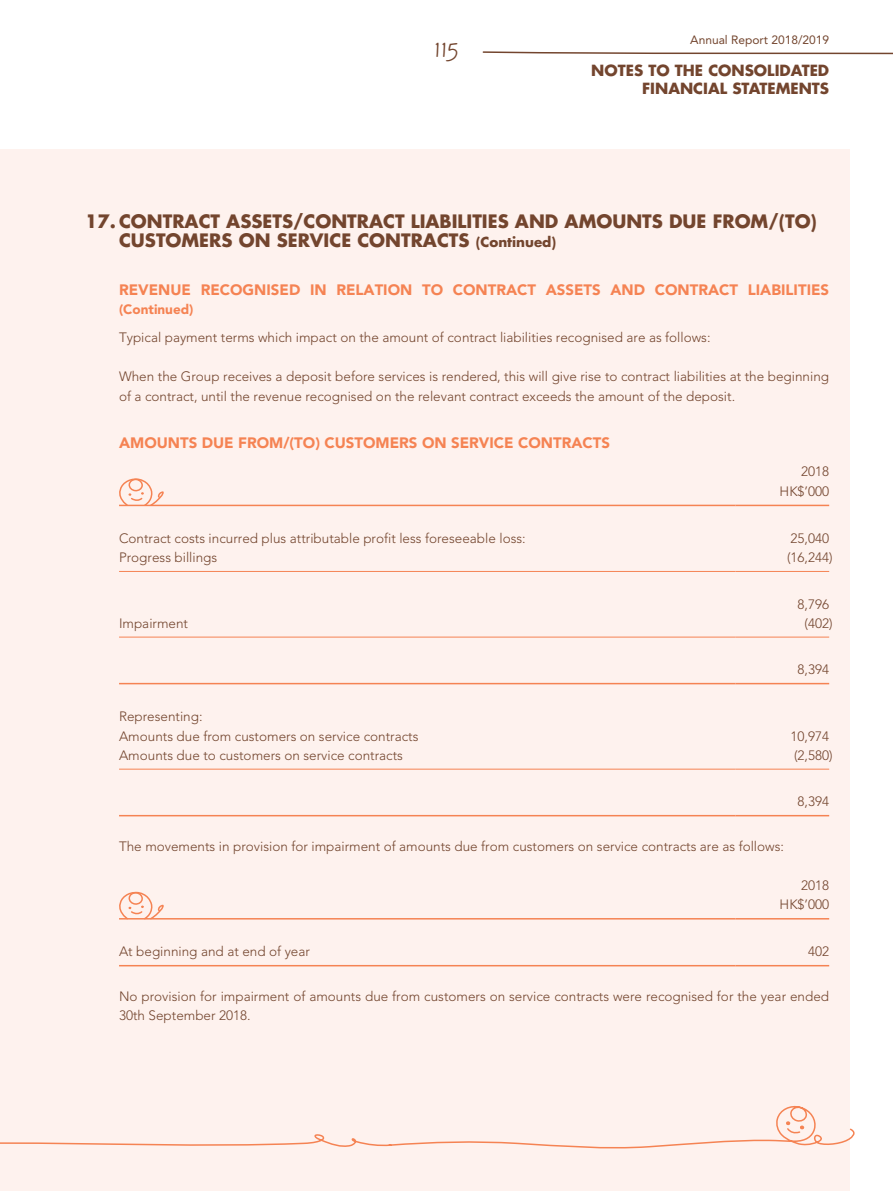
<style>
.page{position:relative;width:893px;height:1191px;background:#fff}
.page>*{position:absolute;margin:0;border:0;box-sizing:border-box;transform-origin:0 0}
.t1{font:24px "Bruno JB Std";color:#73452e}
.t2{font:700 18px/19.5px "Futura Std";color:#73452e}
.t3{font:900 15px "Avenir LT Std";color:#f58353}
.t4{font:700 15px/18px "Futura Std";color:#73452e;text-align:right}
.t5{font:300 13.5px/19.5px "Avenir LT Std";color:#73452e}
.t6{font:900 13.5px "Avenir LT Std";color:#f58353}
.t7{font:12px "Avenir LT Std";color:#73452e}
.s1{font-size:13.5px}
</style>
<div class="page">
<div style="left:0;top:149px;width:850px;height:1042px;background:#fef2ee"></div>
<svg style="left:482px;top:51px;width:411px;height:4px"></svg>
<svg style="left:0;top:1105px;width:855px;height:44px"></svg>
<hr style="left:119px;top:571px;width:617px;height:1px;background:#f58353">
<hr style="left:736px;top:571px;width:93px;height:1px;background:#f58353">
<hr style="left:119px;top:636px;width:617px;height:1px;background:#f58353">
<hr style="left:736px;top:636px;width:93px;height:1px;background:#f58353">
<hr style="left:119px;top:768px;width:617px;height:1px;background:#f58353">
<hr style="left:736px;top:768px;width:93px;height:1px;background:#f58353">
<hr style="left:119px;top:683px;width:617px;height:1px;background:#f58353">
<hr style="left:736px;top:683px;width:93px;height:1px;background:#f58353">
<hr style="left:119px;top:815px;width:617px;height:1px;background:#f58353">
<hr style="left:736px;top:815px;width:93px;height:1px;background:#f58353">
<hr style="left:119px;top:504px;width:617px;height:2px;background:#f58353">
<hr style="left:736px;top:504px;width:93px;height:2px;background:#f58353">
<svg style="left:119px;top:478px;width:45px;height:29px"></svg>
<hr style="left:119px;top:965px;width:617px;height:1px;background:#f58353">
<hr style="left:736px;top:965px;width:93px;height:1px;background:#f58353">
<hr style="left:119px;top:918px;width:617px;height:1px;background:#f58353">
<hr style="left:736px;top:918px;width:93px;height:1px;background:#f58353">
<svg style="left:119px;top:891px;width:45px;height:29px"></svg>
<h1 class="t1" style="left:434px;top:34px;width:26px">115</h1>
<p class="t7" style="left:690px;top:33px;width:140px">Annual Report 2018/2019</p>
<p class="t4" style="left:591px;top:61px;width:239px">NOTES TO THE CONSOLIDATED<br>FINANCIAL STATEMENTS</p>
<h2 class="t2" style="left:119px;top:211px;width:699px;text-indent:-34px">17. CONTRACT ASSETS/CONTRACT LIABILITIES AND AMOUNTS DUE FROM/(TO)<br>CUSTOMERS ON SERVICE CONTRACTS <span class="s1">(Continued)</span></h2>
<p class="t3" style="left:119px;top:280px;width:712px">REVENUE RECOGNISED IN RELATION TO CONTRACT ASSETS AND CONTRACT LIABILITIES</p>
<p class="t6" style="left:119px;top:301px;width:76px">(Continued)</p>
<p class="t5" style="left:119px;top:328px;width:593px">Typical payment terms which impact on the amount of contract liabilities recognised are as follows:</p>
<p class="t5" style="left:119px;top:367px;width:711px">When the Group receives a deposit before services is rendered, this will give rise to contract liabilities at the beginning of a contract, until the revenue recognised on the relevant contract exceeds the amount of the deposit.</p>
<p class="t3" style="left:119px;top:434px;width:492px">AMOUNTS DUE FROM/(TO) CUSTOMERS ON SERVICE CONTRACTS</p>
<p class="t5" style="left:780px;top:462px;width:51px;text-align:right">2018<br>HK$’000</p>
<p class="t5" style="left:119px;top:528px;width:408px">Contract costs incurred plus attributable profit less foreseeable loss:</p>
<p class="t5" style="left:791px;top:528px;width:40px">25,040</p>
<p class="t5" style="left:119px;top:548px;width:100px">Progress billings</p>
<p class="t5" style="left:787px;top:548px;width:47px">(16,244)</p>
<p class="t5" style="left:798px;top:594px;width:33px">8,796</p>
<p class="t5" style="left:119px;top:613px;width:71px">Impairment</p>
<p class="t5" style="left:805px;top:613px;width:30px">(402)</p>
<p class="t5" style="left:798px;top:660px;width:33px">8,394</p>
<p class="t5" style="left:119px;top:706px;width:301px">Representing:<br>Amounts due from customers on service contracts</p>
<p class="t5" style="left:791px;top:726px;width:40px">10,974</p>
<p class="t5" style="left:119px;top:745px;width:285px">Amounts due to customers on service contracts</p>
<p class="t5" style="left:794px;top:745px;width:40px">(2,580)</p>
<p class="t5" style="left:798px;top:792px;width:33px">8,394</p>
<p class="t5" style="left:119px;top:836px;width:666px">The movements in provision for impairment of amounts due from customers on service contracts are as follows:</p>
<p class="t5" style="left:780px;top:875px;width:51px;text-align:right">2018<br>HK$’000</p>
<p class="t5" style="left:119px;top:942px;width:192px">At beginning and at end of year</p>
<p class="t5" style="left:808px;top:942px;width:23px">402</p>
<p class="t5" style="left:119px;top:986px;width:711px">No provision for impairment of amounts due from customers on service contracts were recognised for the year ended<br>30th September 2018.</p>
</div>
